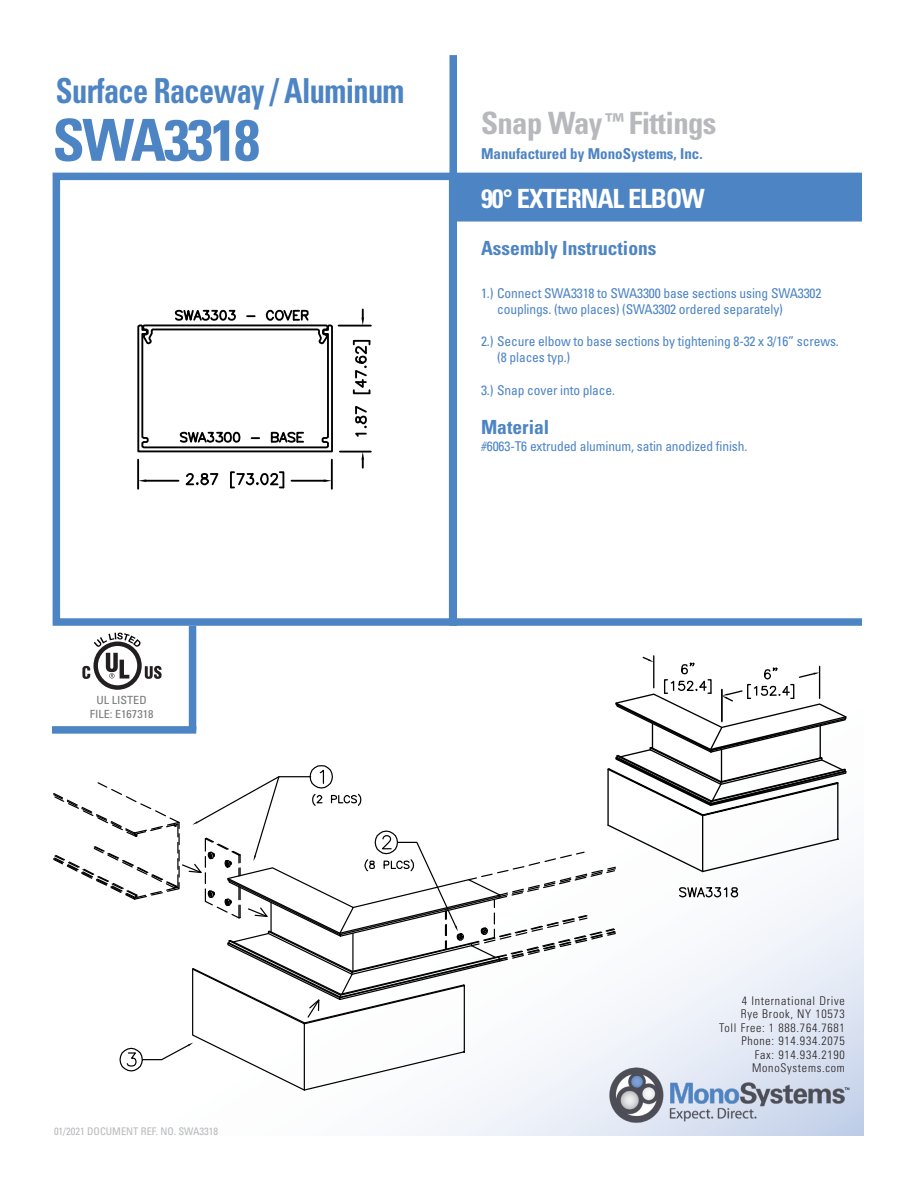
<style>
.page{position:relative;width:918px;height:1188px;background:#fff}
.page>*{position:absolute;margin:0;border:0;box-sizing:border-box;transform-origin:0 0}
.t1{font:700 condensed 58.05px "Univers";letter-spacing:-.04em;color:#4d84c4}
.t2{font:700 condensed 34.5px "Univers";letter-spacing:-.02em;color:#4d84c4;scale:.88 1}
.t3{font:700 condensed 30.75px "Univers";letter-spacing:-.02em;color:#b7b8bb}
.t4{font:700 condensed 26.55px "Univers";letter-spacing:-.04em;color:#fff}
.t5{font:700 condensed 19.5px "Univers";color:#4d84c4}
.t6{font:700 condensed 15px "Univers";color:#4d84c4}
.t7{font:condensed 13.5px/16.2px "Univers";letter-spacing:-.01em;color:#4d84c4}
.t8{font:300 condensed 12px/13.5px "Univers";letter-spacing:.06em;color:#231f20}
.t9{font:condensed 11.25px "Univers";color:#76787b;scale:1.07 1}
.t10{font:condensed 10.5px "Univers";color:#b7b8bb}
.s1{font-family:"Myriad Pro";font-weight:600;font-style:italic;font-stretch:normal}
</style>
<div class="page">
<img style="left:604px;top:1060px;width:249px;height:69px">
<div style="left:456px;top:173px;width:406px;height:7px;background:#4d84c4"></div>
<div style="left:456px;top:214px;width:406px;height:8px;background:#4d84c4"></div>
<div style="left:453px;top:618px;width:409px;height:8px;background:#4d84c4"></div>
<div style="left:454px;top:175px;width:408px;height:44px;background:#4d84c4"></div>
<div style="left:449px;top:55px;width:8px;height:571px;background:#4d84c4"></div>
<div style="left:53px;top:173px;width:403px;height:453px;background:#fff;border:8px solid #4d84c4"></div>
<div style="left:189px;top:626px;width:7px;height:104px;background:#4d84c4"></div>
<hr style="left:331px;top:460px;width:2px;height:29px;background:#000">
<hr style="left:137px;top:460px;width:2px;height:29px;background:#000">
<hr style="left:291px;top:480px;width:33px;height:2px;background:#000">
<hr style="left:146px;top:480px;width:32px;height:2px;background:#000">
<svg style="left:324px;top:479px;width:7px;height:3px"></svg>
<svg style="left:139px;top:479px;width:7px;height:3px"></svg>
<svg style="left:185px;top:473px;width:34px;height:13px"></svg>
<svg style="left:230px;top:471px;width:55px;height:18px"></svg>
<hr style="left:339px;top:325px;width:32px;height:2px;background:#000">
<hr style="left:340px;top:451px;width:31px;height:2px;background:#000">
<svg style="left:361px;top:309px;width:3px;height:16px"></svg>
<svg style="left:361px;top:452px;width:3px;height:16px"></svg>
<svg style="left:355px;top:406px;width:12px;height:31px"></svg>
<svg style="left:352px;top:339px;width:19px;height:56px"></svg>
<svg style="left:137px;top:309px;width:196px;height:144px"></svg>
<svg style="left:52px;top:633px;width:796px;height:459px"></svg>
<p class="t2" style="left:56px;top:70px;width:398px">Surface Raceway / Aluminum</p>
<p class="t1" style="left:53px;top:105px;width:209px">SWA3318</p>
<p class="t3" style="left:481px;top:104px;width:237px">Snap Way<span class="s1">™</span> Fittings</p>
<p class="t6" style="left:481px;top:144px;width:223px">Manufactured by MonoSystems, Inc.</p>
<p class="t4" style="left:481px;top:182px;width:225px">90° EXTERNAL ELBOW</p>
<p class="t5" style="left:481px;top:236px;width:177px">Assembly Instructions</p>
<p class="t7" style="left:497px;top:285px;width:326px;text-indent:-16px">1.) Connect SWA3318 to SWA3300 base sections using SWA3302 couplings. (two places) (SWA3302 ordered separately)</p>
<p class="t7" style="left:497px;top:333px;width:343px;text-indent:-16px">2.) Secure elbow to base sections by tightening 8-32 x 3/16” screws. (8 places typ.)</p>
<p class="t7" style="left:481px;top:382px;width:136px">3.) Snap cover into place.</p>
<p class="t5" style="left:481px;top:416px;width:70px">Material</p>
<p class="t7" style="left:481px;top:438px;width:268px">#6063-T6 extruded aluminum, satin anodized finish.</p>
<p class="t9" style="left:96px;top:693px;width:49px">UL LISTED</p>
<p class="t9" style="left:90px;top:707px;width:61px">FILE: E167318</p>
<p class="t10" style="left:54px;top:1124px;width:166px">01/2021 DOCUMENT REF. NO. SWA3318</p>
<p class="t8" style="left:741px;top:994px;width:106px">4 International Drive<br>Rye Brook, NY 10573</p>
<p class="t8" style="left:719px;top:1021px;width:127px">Toll Free: 1 888.764.7681</p>
<p class="t8" style="left:741px;top:1034px;width:105px">Phone: 914.934.2075</p>
<p class="t8" style="left:755px;top:1048px;width:92px">Fax: 914.934.2190</p>
<p class="t8" style="left:752px;top:1061px;width:94px">MonoSystems.com</p>
</div>
